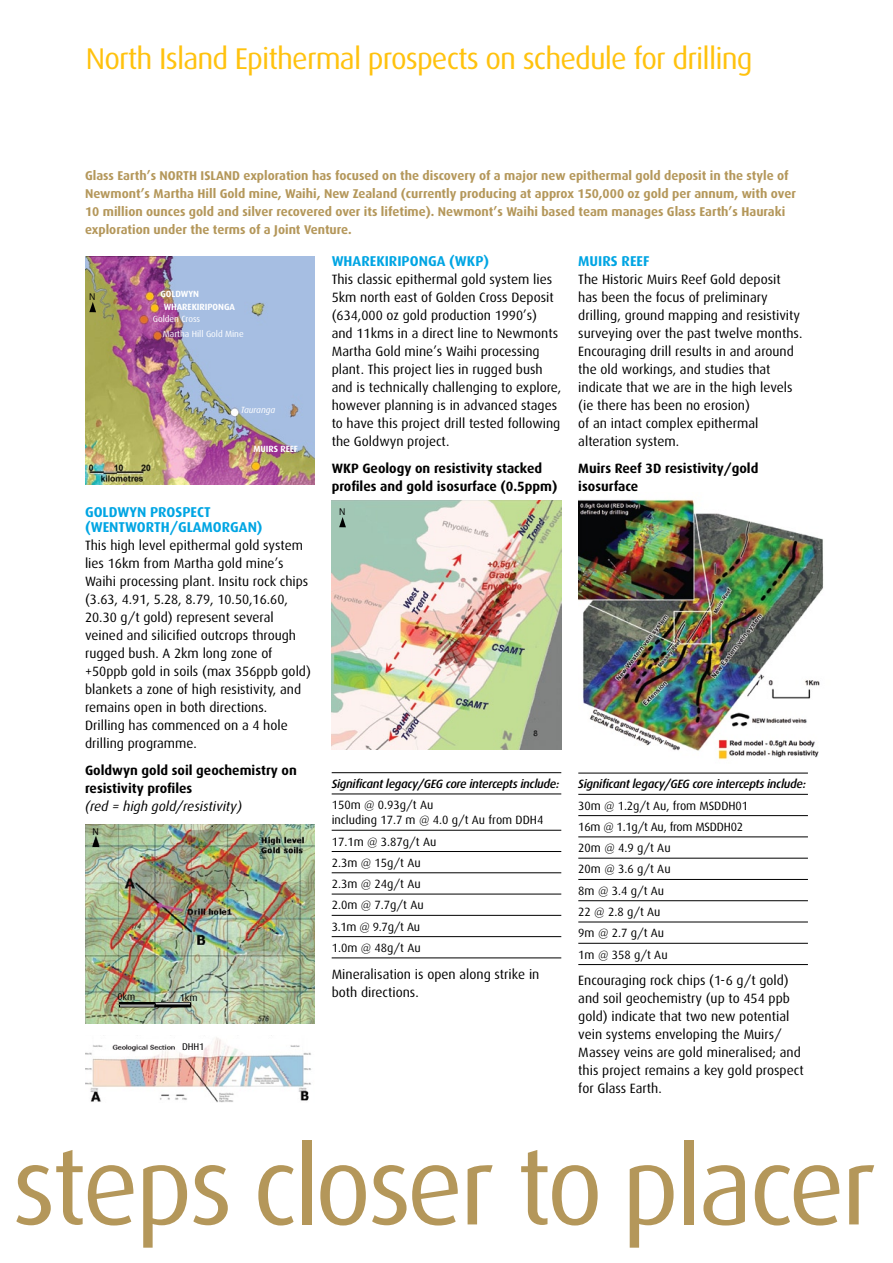
<style>
.page{position:relative;width:893px;height:1263px;background:#fff}
.page>*{position:absolute;margin:0;border:0;box-sizing:border-box;transform-origin:0 0}
.t1{font:108px "Dax";letter-spacing:-.03em;color:#b4975a}
.t2{font:30px "Dax";letter-spacing:-.03em;color:#ffc20e}
.t3{font:700 14.25px/15px "Dax";color:#00a5e3}
.t4{font:13.5px/18px "Dax";color:#000}
.t5{font:700 13.5px/18px "Dax";color:#000}
.t6{font:italic 13.5px "Dax";color:#000}
.t7{font:700 12.75px/18px "Dax";color:#b4975a}
.t8{font:12px/21.3px "Dax";color:#000}
.t9{font:italic 500 12px "Dax";letter-spacing:-.025em;color:#000}
.t10{font:9.75px "Dax";letter-spacing:-.005em;color:#000}
.t11{font:700 9px/12.6px "Dax";letter-spacing:-.005em;color:#fff}
.t12{font:9px/15.1px "Dax";letter-spacing:-.005em;color:#fff}
.t13{font:italic 9px "Dax";letter-spacing:-.005em;color:#fff}
</style>
<div class="page">
<img style="left:85px;top:1035px;width:226px;height:67px">
<img style="left:332px;top:500px;width:229px;height:249px">
<img style="left:85px;top:256px;width:230px;height:229px">
<hr style="left:332px;top:772px;width:229px;height:1px;background:#000">
<hr style="left:332px;top:794px;width:229px;height:1px;background:#000">
<hr style="left:332px;top:830px;width:229px;height:1px;background:#000">
<hr style="left:332px;top:851px;width:229px;height:1px;background:#000">
<hr style="left:332px;top:872px;width:229px;height:1px;background:#000">
<hr style="left:332px;top:894px;width:229px;height:1px;background:#000">
<hr style="left:332px;top:915px;width:229px;height:1px;background:#000">
<hr style="left:332px;top:936px;width:229px;height:1px;background:#000">
<hr style="left:332px;top:958px;width:229px;height:1px;background:#000">
<img style="left:578px;top:499px;width:246px;height:261px">
<hr style="left:578px;top:773px;width:230px;height:1px;background:#000">
<hr style="left:578px;top:794px;width:230px;height:1px;background:#000">
<hr style="left:578px;top:837px;width:230px;height:1px;background:#000">
<hr style="left:578px;top:858px;width:230px;height:1px;background:#000">
<hr style="left:578px;top:879px;width:230px;height:1px;background:#000">
<hr style="left:578px;top:900px;width:230px;height:1px;background:#000">
<hr style="left:578px;top:922px;width:230px;height:1px;background:#000">
<hr style="left:578px;top:943px;width:230px;height:1px;background:#000">
<hr style="left:578px;top:964px;width:230px;height:1px;background:#000">
<hr style="left:578px;top:815px;width:230px;height:1px;background:#000">
<img style="left:85px;top:824px;width:230px;height:200px">
<div style="left:119px;top:1002px;width:36px;height:3px;border:1px solid #000"></div>
<div style="left:155px;top:1005px;width:36px;height:2px;border:1px solid #000"></div>
<div style="left:155px;top:1002px;width:36px;height:3px;border:1px solid #000"></div>
<svg style="left:89px;top:302px;width:7px;height:10px"></svg>
<svg style="left:339px;top:517px;width:7px;height:10px"></svg>
<svg style="left:92px;top:837px;width:7px;height:10px"></svg>
<h2 class="t2" style="left:86px;top:42px;width:668px">North Island Epithermal prospects on schedule for drilling</h2>
<p class="t7" style="left:85px;top:167px;width:712px">Glass Earth’s North Islan d exploration has focused on the discovery of a major new epithermal gold deposit in the style of Newmont’s Martha Hill Gold mine, Waihi, New Zealand (currently producing at approx 150,000 oz gold per annum, with over 10 million ounces gold and silver recovered over its lifetime). Newmont’s Waihi based team manages Glass Earth’s Hauraki exploration under the terms of a Joint Venture.</p>
<p class="t10" style="left:89px;top:291px;width:8px">N</p>
<p class="t11" style="left:164px;top:288px;width:36px;text-indent:-3px">Goldwyn<br>Wha</p>
<p class="t11" style="left:182px;top:300px;width:43px">reKiriPonga</p>
<p class="t12" style="left:163px;top:312px;width:82px;text-indent:-10px">Golden Cross<br>Martha Hill Gold Mine</p>
<p class="t13" style="left:241px;top:405px;width:36px">Tauranga</p>
<p class="t11" style="left:253px;top:443px;width:33px">Muirs Reef</p>
<p class="t3" style="left:85px;top:505px;width:127px">Goldwyn Prospect (Wen</p>
<p class="t3" style="left:119px;top:520px;width:122px">tworth/Glamorgan</p>
<p class="t3" style="left:257px;top:520px;width:7px">)</p>
<p class="t4" style="left:85px;top:537px;width:227px">This high level epithermal gold system lies 16km from Martha gold mine’s Waihi processing plant. Insitu rock chips (3.63, 4.91, 5.28, 8.79, 10.50,16.60, 20.30 g/t gold) represent several veined and silicified outcrops through rugged bush. A 2km long zone of +50ppb gold in soils (max 356ppb gold) blankets a zone of high resistivity, and remains open in both directions.<br>Drilling has commenced on a 4 hole drilling programme.</p>
<p class="t5" style="left:85px;top:761px;width:213px">Goldwyn gold soil geochemistry on resistivity profiles</p>
<p class="t6" style="left:85px;top:798px;width:158px">(red = high gold/resistivity)</p>
<p class="t10" style="left:92px;top:826px;width:8px">N</p>
<p class="t10" style="left:117px;top:991px;width:19px">0km</p>
<p class="t10" style="left:180px;top:992px;width:19px">1km</p>
<p class="t10" style="left:182px;top:1041px;width:24px">DHH1</p>
<p class="t3" style="left:332px;top:254px;width:11px">Wha</p>
<p class="t3" style="left:361px;top:254px;width:67px">reKiriPonga</p>
<p class="t3" style="left:449px;top:254px;width:41px">(WKP)</p>
<p class="t4" style="left:332px;top:271px;width:231px">This classic epithermal gold system lies 5km north east of Golden Cross Deposit (634,000 oz gold production 1990’s) and 11kms in a direct line to Newmonts Martha Gold mine’s Waihi processing plant. This project lies in rugged bush and is technically challenging to explore, however planning is in advanced stages to have this project drill tested following the Goldwyn project.</p>
<p class="t5" style="left:332px;top:459px;width:227px">WKP Geology on resistivity stacked profiles and gold isosurface (0.5ppm)</p>
<p class="t10" style="left:339px;top:506px;width:8px">N</p>
<p class="t3" style="left:578px;top:254px;width:51px">Muirs Reef</p>
<p class="t4" style="left:578px;top:271px;width:226px">The Historic Muirs Reef Gold deposit has been the focus of preliminary drilling, ground mapping and resistivity surveying over the past twelve months.<br>Encouraging drill results in and around the old workings, and studies that indicate that we are in the high levels (ie there has been no erosion)<br>of an intact complex epithermal alteration system.</p>
<p class="t5" style="left:578px;top:459px;width:182px">Muirs Reef 3D resistivity/gold isosurface</p>
<p class="t9" style="left:332px;top:777px;width:229px">Significant legacy/GEG core intercepts include:</p>
<p class="t8" style="left:332px;top:798px;width:213px;line-height:15px">150m @ 0.93g/t Au<br>including 17.7 m @ 4.0 g/t Au from DDH4</p>
<p class="t8" style="left:332px;top:831px;width:106px">17.1m @ 3.87g/t Au<br>2.3m @ 15g/t Au<br>2.3m @ 24g/t Au<br>2.0m @ 7.7g/t Au<br>3.1m @ 9.7g/t Au<br>1.0m @ 48g/t Au</p>
<p class="t4" style="left:332px;top:965px;width:209px">Mineralisation is open along strike in both directions.</p>
<p class="t9" style="left:578px;top:777px;width:229px">Significant legacy/GEG core intercepts include:</p>
<p class="t8" style="left:578px;top:795px;width:171px">30m @ 1.2g/t Au, from MSDDH01<br>16m @ 1.1g/t Au, from MSDDH02<br>20m @ 4.9 g/t Au<br>20m @ 3.6 g/t Au<br>8m @ 3.4 g/t Au<br>22 @ 2.8 g/t Au<br>9m @ 2.7 g/t Au<br>1m @ 358 g/t Au</p>
<p class="t4" style="left:578px;top:972px;width:227px">Encouraging rock chips (1-6 g/t gold) and soil geochemistry (up to 454 ppb gold) indicate that two new potential vein systems enveloping the Muirs/ Massey veins are gold mineralised; and this project remains a key gold prospect for Glass Earth.</p>
<h1 class="t1" style="left:12px;top:1127px;width:866px">steps closer to placer</h1>
</div>
